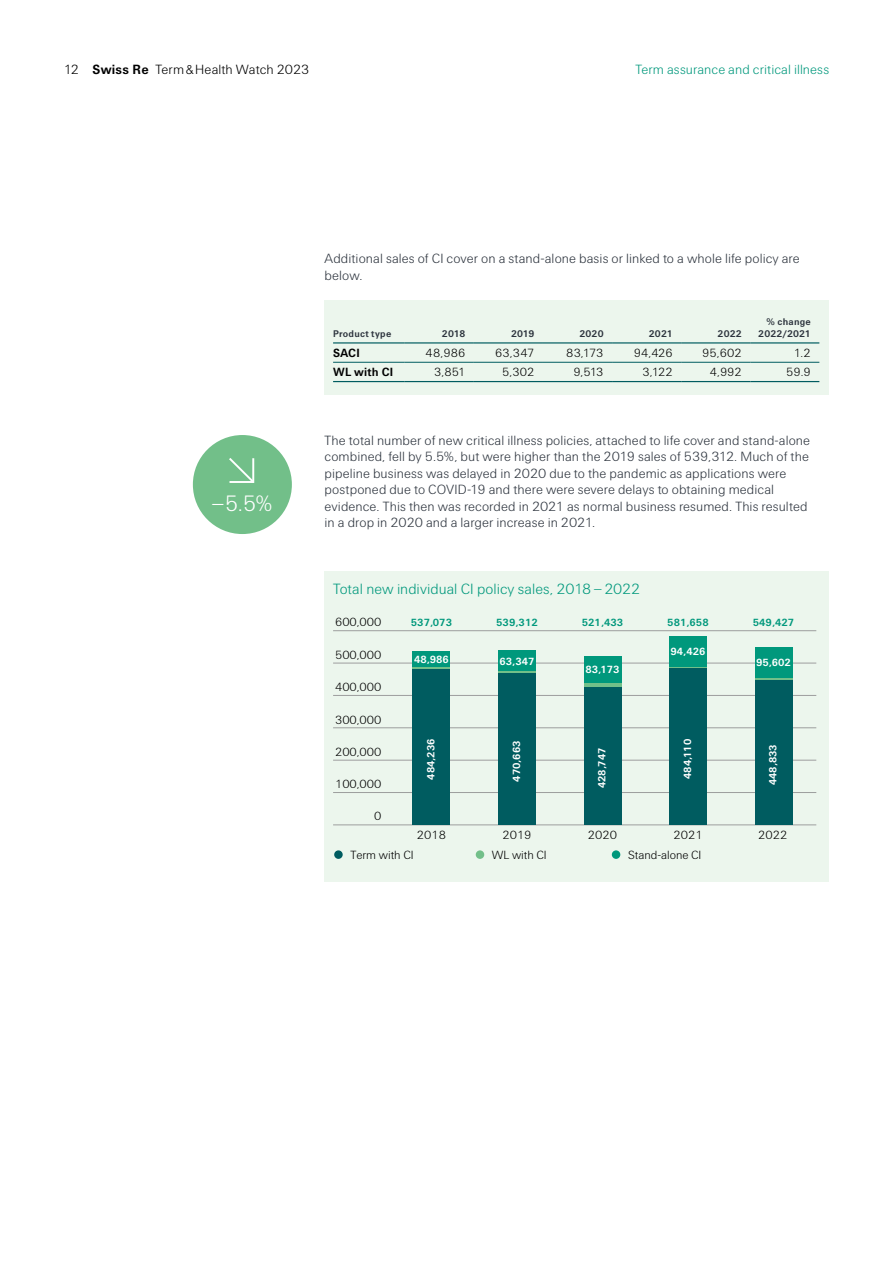
<style>
.page{position:relative;width:893px;height:1263px;background:#fff}
.page>*{position:absolute;margin:0;border:0;box-sizing:border-box;transform-origin:0 0}
.t1{font:300 22.5px "Swiss Re Sans OT";color:#fff}
.t2{font:300 15px "Swiss Re Sans OT";color:#00987c}
.t3{font:300 13.5px/16.5px "Swiss Re Sans OT";letter-spacing:.005em;color:#2c333d}
.t4{font:300 13.5px "Swiss Re Sans OT";letter-spacing:.005em;color:#00987c}
.t5{font:300 13.5px "Swiss Re Sans OT";letter-spacing:.005em;color:#000}
.t6{font:300 12px "Swiss Re Sans OT";color:#000}
.t7{font:700 12px "Swiss Re Sans OT";letter-spacing:.025em;color:#000}
.t8{font:700 10.5px "Swiss Re Sans OT";letter-spacing:-.005em;color:#fff}
.t9{font:700 10.5px "Swiss Re Sans OT";letter-spacing:.005em;color:#00987c}
.t10{font:700 9.75px/12px "Swiss Re Sans OT";letter-spacing:.015em;color:#2c333d;text-align:right}
.s1{font-weight:700}
</style>
<div class="page">
<div style="left:325px;top:300px;width:504px;height:95px;background:#ecf6ed"></div>
<hr style="left:333px;top:362px;width:72px;height:1px;background:#005c60">
<hr style="left:405px;top:362px;width:69px;height:1px;background:#005c60">
<hr style="left:474px;top:362px;width:69px;height:1px;background:#005c60">
<hr style="left:543px;top:362px;width:69px;height:1px;background:#005c60">
<hr style="left:612px;top:362px;width:69px;height:1px;background:#005c60">
<hr style="left:681px;top:362px;width:69px;height:1px;background:#005c60">
<hr style="left:750px;top:362px;width:69px;height:1px;background:#005c60">
<hr style="left:333px;top:381px;width:72px;height:1px;background:#005c60">
<hr style="left:405px;top:381px;width:69px;height:1px;background:#005c60">
<hr style="left:474px;top:381px;width:69px;height:1px;background:#005c60">
<hr style="left:543px;top:381px;width:69px;height:1px;background:#005c60">
<hr style="left:612px;top:381px;width:69px;height:1px;background:#005c60">
<hr style="left:681px;top:381px;width:69px;height:1px;background:#005c60">
<hr style="left:750px;top:381px;width:69px;height:1px;background:#005c60">
<hr style="left:405px;top:342px;width:69px;height:2px;background:#005c60">
<hr style="left:474px;top:342px;width:69px;height:2px;background:#005c60">
<hr style="left:543px;top:342px;width:69px;height:2px;background:#005c60">
<hr style="left:612px;top:342px;width:69px;height:2px;background:#005c60">
<hr style="left:681px;top:342px;width:69px;height:2px;background:#005c60">
<hr style="left:750px;top:342px;width:69px;height:2px;background:#005c60">
<hr style="left:333px;top:342px;width:72px;height:2px;background:#005c60">
<div style="left:325px;top:571px;width:504px;height:311px;background:#ecf6ed"></div>
<hr style="left:333px;top:630px;width:483px;height:1px;background:#9d9e9e">
<hr style="left:333px;top:663px;width:483px;height:1px;background:#9d9e9e">
<hr style="left:333px;top:695px;width:483px;height:1px;background:#9d9e9e">
<hr style="left:333px;top:727px;width:483px;height:1px;background:#9d9e9e">
<hr style="left:333px;top:760px;width:483px;height:1px;background:#9d9e9e">
<hr style="left:333px;top:792px;width:483px;height:1px;background:#9d9e9e">
<hr style="left:333px;top:825px;width:483px;height:1px;background:#9d9e9e">
<div style="left:413px;top:668px;width:37px;height:157px;background:#005c60"></div>
<div style="left:498px;top:672px;width:38px;height:153px;background:#005c60"></div>
<div style="left:584px;top:686px;width:37px;height:139px;background:#005c60"></div>
<div style="left:669px;top:668px;width:38px;height:157px;background:#005c60"></div>
<div style="left:755px;top:680px;width:37px;height:145px;background:#005c60"></div>
<hr style="left:413px;top:667px;width:37px;height:1px;background:#72bf89">
<hr style="left:498px;top:671px;width:38px;height:1px;background:#72bf89">
<hr style="left:584px;top:683px;width:37px;height:3px;background:#72bf89">
<hr style="left:669px;top:667px;width:38px;height:1px;background:#72bf89">
<hr style="left:755px;top:678px;width:37px;height:2px;background:#72bf89">
<div style="left:413px;top:651px;width:37px;height:16px;background:#00987c"></div>
<div style="left:498px;top:650px;width:38px;height:21px;background:#00987c"></div>
<div style="left:584px;top:656px;width:37px;height:27px;background:#00987c"></div>
<div style="left:669px;top:637px;width:38px;height:30px;background:#00987c"></div>
<div style="left:755px;top:647px;width:37px;height:31px;background:#00987c"></div>
<div style="left:334px;top:850px;width:9px;height:9px;background:#005c60;border-radius:50%"></div>
<div style="left:476px;top:850px;width:8px;height:9px;background:#72bf89;border-radius:50%"></div>
<div style="left:612px;top:850px;width:8px;height:9px;background:#00987c;border-radius:50%"></div>
<div style="left:193px;top:435px;width:99px;height:99px;background:#72bf89;border-radius:50%"></div>
<svg style="left:229px;top:458px;width:26px;height:25px"></svg>
<p class="t5" style="left:64px;top:61px;width:247px">12 <span class="s1">Swiss Re</span> Term&amp;Health Watch 2023</p>
<p class="t4" style="left:635px;top:61px;width:195px">Term assurance and critical illness</p>
<p class="t3" style="left:325px;top:251px;width:477px">Additional sales of CI cover on a stand-alone basis or linked to a whole life policy are below.</p>
<p class="t10" style="left:333px;top:328px;width:60px">Product type</p>
<p class="t10" style="left:442px;top:328px;width:25px">2018</p>
<p class="t10" style="left:511px;top:328px;width:25px">2019</p>
<p class="t10" style="left:579px;top:328px;width:26px">2020</p>
<p class="t10" style="left:649px;top:328px;width:25px">2021</p>
<p class="t10" style="left:718px;top:328px;width:26px">2022</p>
<p class="t10" style="left:758px;top:316px;width:54px">% change<br>2022/2021</p>
<h1 class="t1" style="left:211px;top:491px;width:63px">–5.5%</h1>
<p class="t7" style="left:333px;top:346px;width:28px">SACI</p>
<p class="t6" style="left:426px;top:346px;width:41px">48,986</p>
<p class="t6" style="left:495px;top:346px;width:41px">63,347</p>
<p class="t6" style="left:566px;top:346px;width:39px">83,173</p>
<p class="t6" style="left:634px;top:346px;width:40px">94,426</p>
<p class="t6" style="left:702px;top:346px;width:41px">95,602</p>
<p class="t6" style="left:794px;top:346px;width:18px">1.2</p>
<p class="t7" style="left:333px;top:365px;width:62px">WL with CI</p>
<p class="t6" style="left:434px;top:365px;width:33px">3,851</p>
<p class="t6" style="left:502px;top:365px;width:34px">5,302</p>
<p class="t6" style="left:573px;top:365px;width:32px">9,513</p>
<p class="t6" style="left:642px;top:365px;width:32px">3,122</p>
<p class="t6" style="left:710px;top:365px;width:33px">4,992</p>
<p class="t6" style="left:786px;top:365px;width:26px">59.9</p>
<p class="t3" style="left:325px;top:432px;width:487px">The total number of new critical illness policies, attached to life cover and stand-alone combined, fell by 5.5%, but were higher than the 2019 sales of 539,312. Much of the pipeline business was delayed in 2020 due to the pandemic as applications were postponed due to COVID-19 and there were severe delays to obtaining medical evidence. This then was recorded in 2021 as normal business resumed. This resulted in a drop in 2020 and a larger increase in 2021.</p>
<p class="t2" style="left:333px;top:581px;width:309px">Total new individual CI policy sales, 2018–2022</p>
<p class="t6" style="left:335px;top:615px;width:48px">600,000</p>
<p class="t6" style="left:335px;top:648px;width:48px">500,000</p>
<p class="t6" style="left:335px;top:680px;width:48px">400,000</p>
<p class="t6" style="left:335px;top:712px;width:48px">300,000</p>
<p class="t6" style="left:335px;top:745px;width:48px">200,000</p>
<p class="t6" style="left:335px;top:777px;width:48px">100,000</p>
<p class="t6" style="left:374px;top:809px;width:9px">0</p>
<p class="t9" style="left:411px;top:617px;width:43px">537,073</p>
<p class="t9" style="left:496px;top:617px;width:43px">539,312</p>
<p class="t9" style="left:582px;top:617px;width:43px">521,433</p>
<p class="t9" style="left:667px;top:617px;width:43px">581,658</p>
<p class="t9" style="left:753px;top:617px;width:43px">549,427</p>
<p class="t8" style="left:414px;top:654px;width:36px">48,986</p>
<p class="t8" style="left:500px;top:655px;width:36px">63,347</p>
<p class="t8" style="left:586px;top:663px;width:35px">83,173</p>
<p class="t8" style="left:671px;top:645px;width:36px">94,426</p>
<p class="t8" style="left:756px;top:656px;width:36px">95,602</p>
<p class="t8" style="left:425px;top:780px;width:43px;rotate:-90deg">484,236</p>
<p class="t8" style="left:510px;top:782px;width:43px;rotate:-90deg">470,663</p>
<p class="t8" style="left:596px;top:788px;width:42px;rotate:-90deg">428,747</p>
<p class="t8" style="left:681px;top:779px;width:42px;rotate:-90deg">484,110</p>
<p class="t8" style="left:767px;top:785px;width:43px;rotate:-90deg">448,833</p>
<p class="t6" style="left:417px;top:828px;width:31px">2018</p>
<p class="t6" style="left:502px;top:828px;width:31px">2019</p>
<p class="t6" style="left:588px;top:828px;width:31px">2020</p>
<p class="t6" style="left:673px;top:828px;width:31px">2021</p>
<p class="t6" style="left:758px;top:828px;width:31px">2022</p>
<p class="t6" style="left:350px;top:848px;width:65px">Term with CI</p>
<p class="t6" style="left:492px;top:848px;width:56px">WL with CI</p>
<p class="t6" style="left:628px;top:848px;width:75px">Stand-alone CI</p>
</div>
